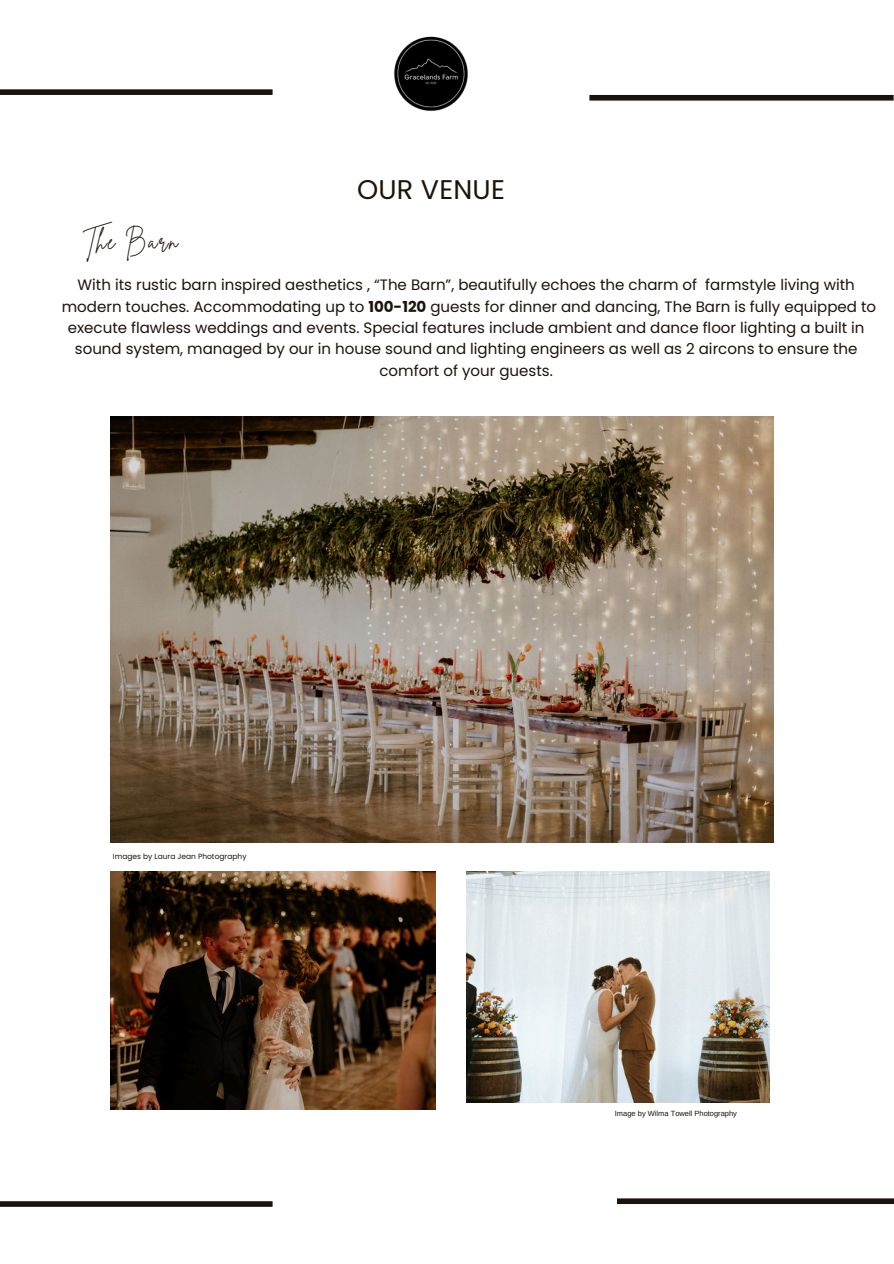
<style>
.page{position:relative;width:894px;height:1264px;background:#fff}
.page>*{position:absolute;margin:0;border:0;box-sizing:border-box;transform-origin:0 0}
.t1{font:27px "Poppins";letter-spacing:.005em;color:#1c140b}
.t2{font:22.5px "Brittany Signature";letter-spacing:.075em;color:#1c140b}
.t3{font:15px/21.3px "Poppins";color:#1c140b;text-align:center}
.t4{font:7.5px "Arimo";color:#1c140b}
.t5{font:7.5px "Poppins";color:#1c140b}
.s1{font-weight:700}
</style>
<div class="page">
<div style="left:0;top:89px;width:272px;height:6px;background:#1c140b"></div>
<div style="left:589px;top:95px;width:304px;height:6px;background:#1c140b"></div>
<div style="left:0;top:1201px;width:272px;height:5px;background:#1c140b"></div>
<div style="left:616px;top:1198px;width:277px;height:5px;background:#1c140b"></div>
<img style="left:394px;top:36px;width:74px;height:76px">
<img style="left:466px;top:871px;width:302px;height:231px">
<img style="left:110px;top:416px;width:663px;height:426px">
<img style="left:110px;top:871px;width:325px;height:238px">
<h1 class="t2" style="left:83px;top:226px;width:96px">The Barn</h1>
<p class="t1" style="left:357px;top:170px;width:149px">OUR VENUE</p>
<p class="t3" style="left:62px;top:274px;width:815px">With its rustic barn inspired aesthetics , “The Barn”, beautifully echoes the charm of farmstyle living with modern touches. Accommodating up to <span class="s1">100-120</span> guests for dinner and dancing, The Barn is fully equipped to execute flawless weddings and events. Special features include ambient and dance floor lighting a built in sound system, managed by our in house sound and lighting engineers as well as 2 aircons to ensure the comfort of your guests.</p>
<h2 class="t5" style="left:113px;top:851px;width:135px">Images by Laura Jean Photography</h2>
<p class="t4" style="left:614px;top:1109px;width:124px">Image by Wilma Towell Photography</p>
</div>
